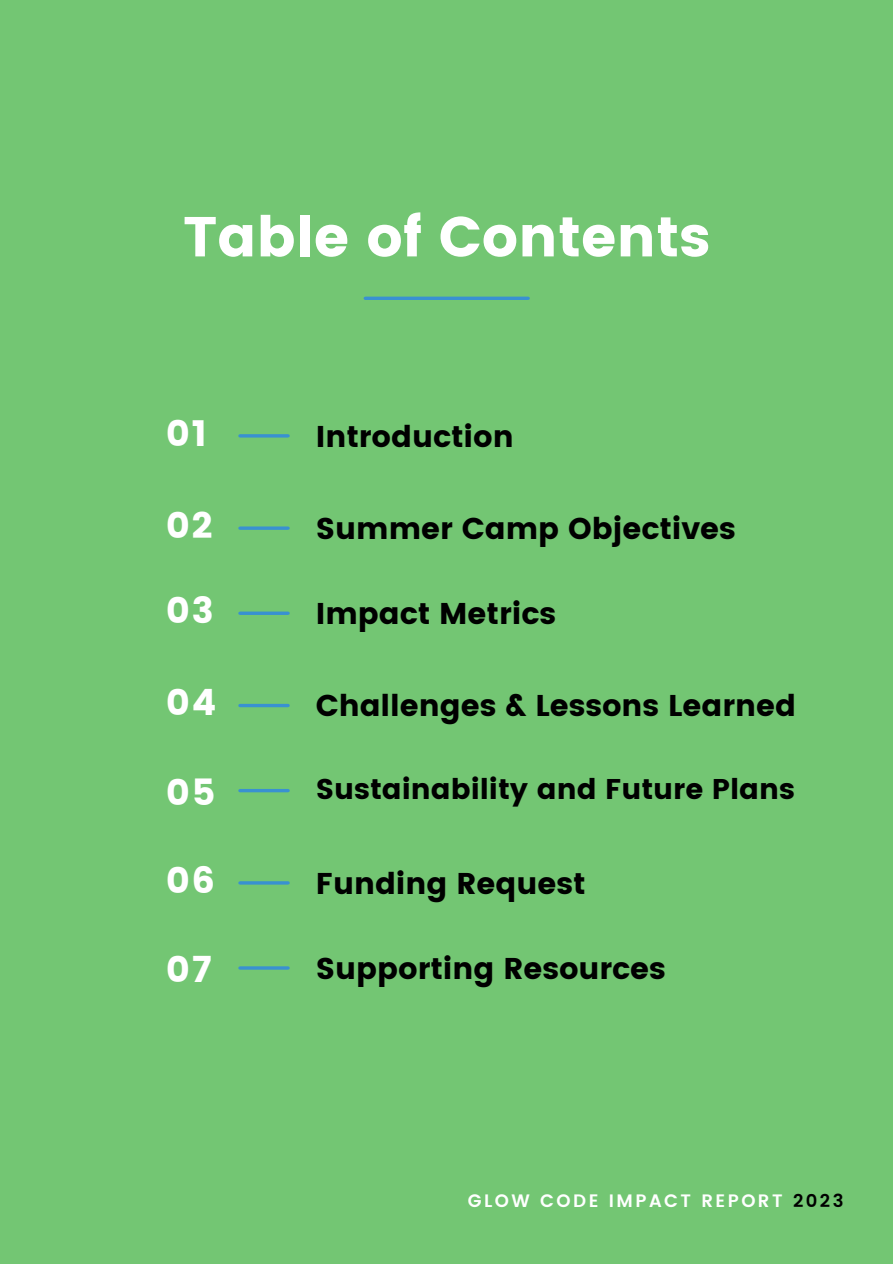
<style>
.page{position:relative;width:893px;height:1264px;background:#fff}
.page>*{position:absolute;margin:0;border:0;box-sizing:border-box;transform-origin:0 0}
.t1{font:56.25px "Poppins";color:#fff}
.t2{font:36.3px "Poppins";letter-spacing:.055em;color:#fff}
.t3{font:30px "Poppins";color:#000}
.t4{font:28.5px "Poppins";color:#000}
.t5{font:600 18px "Poppins";letter-spacing:.135em;color:#fff}
.s1{color:#000}
</style>
<div class="page">
<div style="left:0;top:0;width:892px;height:1263px;background:#73c673"></div>
<hr style="left:240px;top:434px;width:48px;height:3px;background:#3991d1">
<svg style="left:365px;top:296px;width:163px;height:4px"></svg>
<hr style="left:240px;top:789px;width:48px;height:3px;background:#3991d1">
<svg style="left:240px;top:611px;width:48px;height:4px"></svg>
<hr style="left:240px;top:966px;width:48px;height:3px;background:#3991d1">
<svg style="left:240px;top:526px;width:48px;height:4px"></svg>
<hr style="left:240px;top:881px;width:48px;height:3px;background:#3991d1">
<hr style="left:240px;top:704px;width:48px;height:3px;background:#3991d1">
<p class="t1" style="left:183px;top:204px;width:529px">Table of Contents</p>
<p class="t2" style="left:166px;top:412px;width:42px">01</p>
<p class="t3" style="left:316px;top:418px;width:199px">Introduction</p>
<p class="t2" style="left:166px;top:504px;width:48px">02</p>
<p class="t3" style="left:316px;top:511px;width:421px">Summer Camp Objectives</p>
<p class="t2" style="left:166px;top:589px;width:49px">03</p>
<p class="t3" style="left:316px;top:596px;width:242px">Impact Metrics</p>
<p class="t2" style="left:166px;top:681px;width:52px">04</p>
<p class="t3" style="left:316px;top:688px;width:482px">Challenges &amp; Lessons Learned</p>
<p class="t2" style="left:166px;top:770px;width:51px">05</p>
<p class="t4" style="left:316px;top:773px;width:480px">Sustainability and Future Plans</p>
<p class="t2" style="left:166px;top:858px;width:50px">06</p>
<p class="t3" style="left:316px;top:865px;width:271px">Funding Request</p>
<p class="t2" style="left:166px;top:948px;width:47px">07</p>
<p class="t3" style="left:316px;top:950px;width:351px">Supporting Resources</p>
<p class="t5" style="left:468px;top:1189px;width:377px">GLOW CODE IMPACT REPORT <span class="s1">2023</span></p>
</div>
